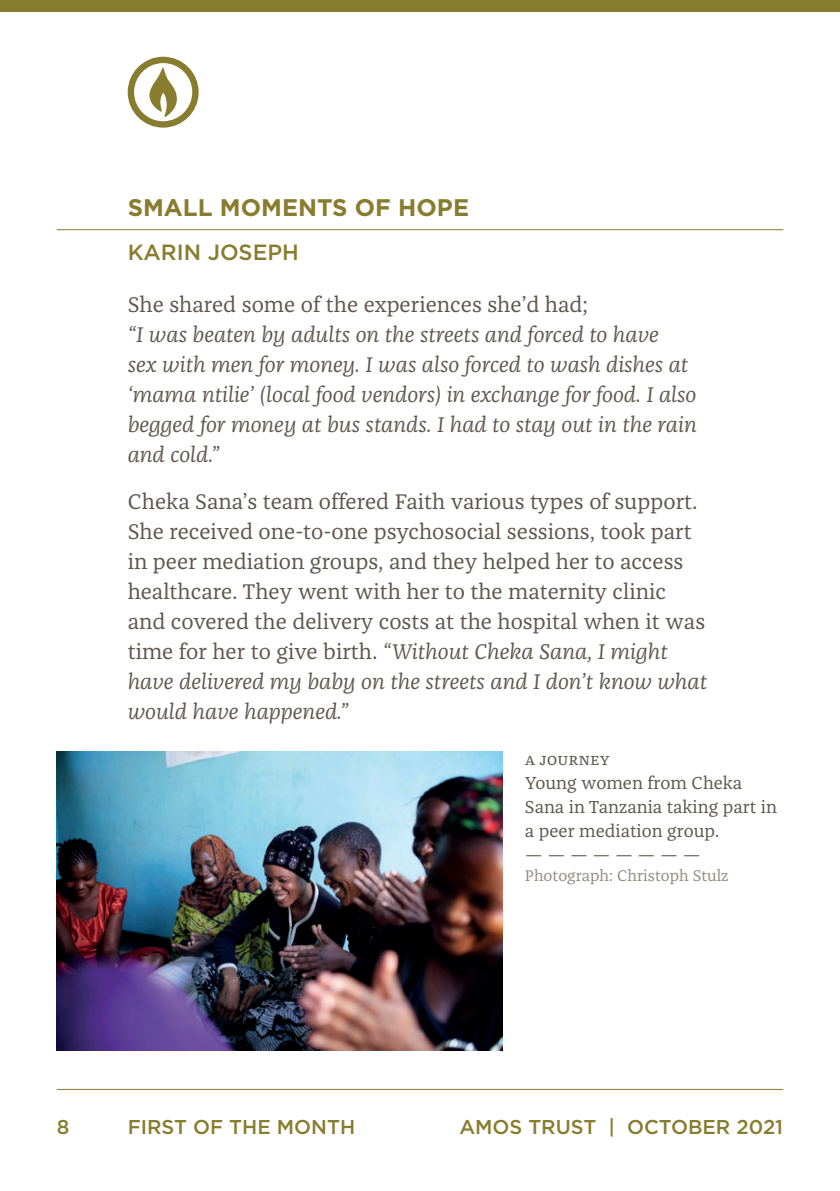
<style>
.page{position:relative;width:840px;height:1191px;background:#fff}
.page>*{position:absolute;margin:0;border:0;box-sizing:border-box;transform-origin:0 0}
.t1{font:700 24px "Gotham";color:#887c2f}
.t2{font:22px/30px "Franziska OT";color:#5f574e}
.t3{font:italic 22px/30px "Franziska OT";color:#5f574e}
.t4{font:500 22px "Gotham";color:#887c2f}
.t5{font:500 20px "Gotham";color:#887c2f}
.t6{font:18px/24px "Franziska OT";letter-spacing:-.015em;color:#5f574e}
.t7{font:17px "Franziska OT";color:#5f574e}
.t8{font:16px "Franziska OT";color:#938c81}
.s1{font-style:italic}
</style>
<div class="page">
<svg style="left:128px;top:57px;width:70px;height:71px"></svg>
<hr style="left:57px;top:229px;width:725px;height:1px;background:#887c2f">
<div style="left:0;top:0;width:839px;height:11px;background:#887c2f"></div>
<hr style="left:57px;top:1089px;width:725px;height:1px;background:#887c2f">
<img style="left:57px;top:751px;width:445px;height:299px">
<p class="t1" style="left:128px;top:191px;width:343px">SMALL MOMENTS OF HOPE</p>
<p class="t4" style="left:128px;top:238px;width:173px">KARIN JOSEPH</p>
<p class="t2" style="left:128px;top:290px;width:461px">She shared some of the experiences she’d had;</p>
<p class="t3" style="left:128px;top:320px;width:570px">“I was beaten by adults on the streets and forced to have<br>sex with men for money. I was also forced to wash dishes at ‘mama ntilie’ (local food vendors) in exchange for food. I also begged for money at bus stands. I had to stay out in the rain and cold.”</p>
<p class="t2" style="left:128px;top:487px;width:580px">Cheka Sana’s team offered Faith various types of support.<br>She received one-to-one psychosocial sessions, took part in peer mediation groups, and they helped her to access healthcare. They went with her to the maternity clinic and covered the delivery costs at the hospital when it was time for her to give birth. <span class="s1">“Without Cheka Sana, I might have delivered my baby on the streets and I don’t know what would have happened.”</span></p>
<p class="t7" style="left:524px;top:749px;width:87px">a journey</p>
<p class="t6" style="left:524px;top:771px;width:253px">Young women from Cheka<br>Sana in Tanzania taking part in a peer mediation group.</p>
<p class="t6" style="left:524px;top:843px;width:177px">— — — — — — — —</p>
<p class="t8" style="left:524px;top:866px;width:205px">Photograph: Christoph Stulz</p>
<p class="t5" style="left:57px;top:1114px;width:14px">8</p>
<p class="t5" style="left:128px;top:1114px;width:229px">FIRST OF THE MONTH</p>
<p class="t5" style="left:459px;top:1114px;width:325px">AMOS TRUST | OCTOBER 2021</p>
</div>
